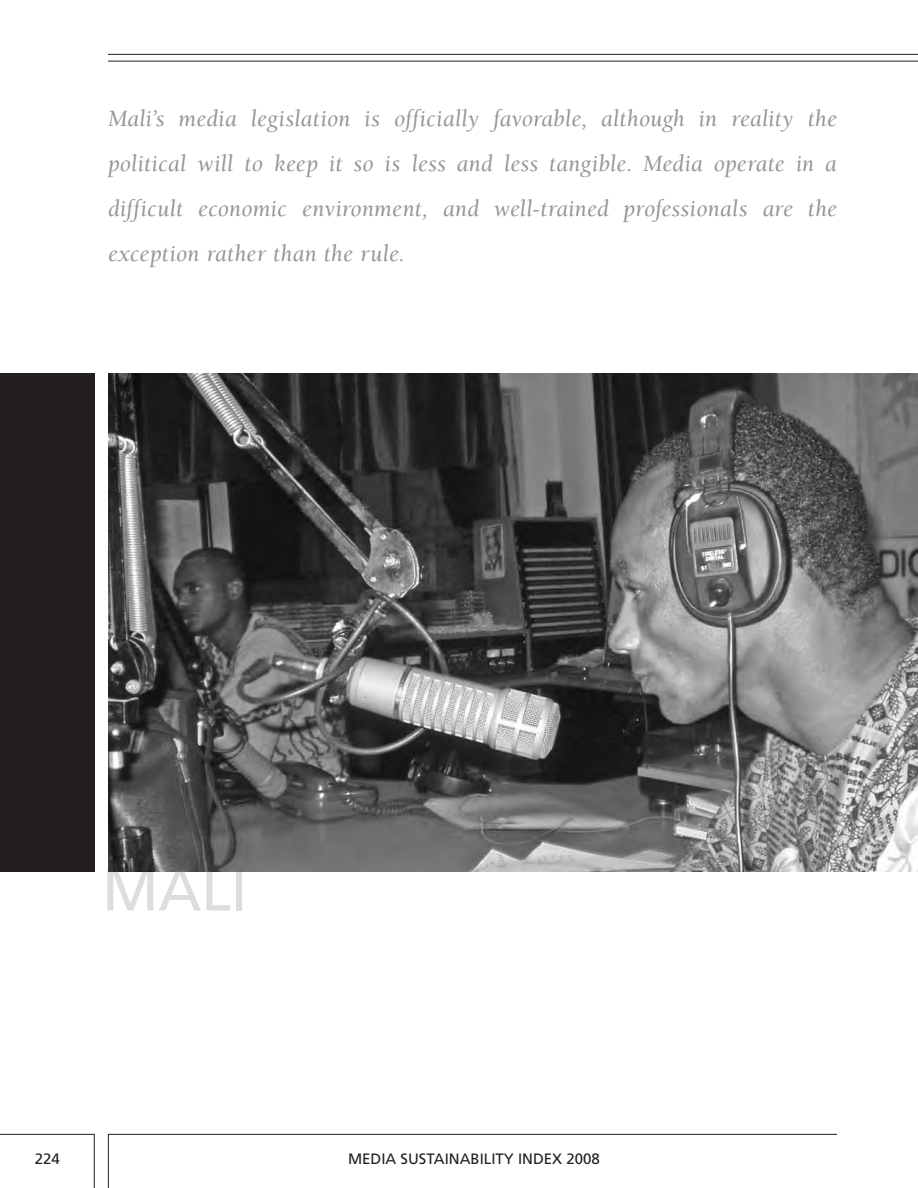
<style>
.page{position:relative;width:918px;height:1188px;background:#fff}
.page>*{position:absolute;margin:0;border:0;box-sizing:border-box;transform-origin:0 0}
.t1{font:60px "Frutiger LT Pro";color:#dcddde}
.t2{font:italic 24px/45px "Berkeley";letter-spacing:.01em;color:#949698;text-align:justify}
.t3{font:15px "Frutiger LT Pro";color:#231f20}
</style>
<div class="page">
<hr style="left:108px;top:1134px;width:729px;height:1px;background:#231f20">
<hr style="left:0;top:1134px;width:94px;height:1px;background:#231f20">
<hr style="left:94px;top:1134px;width:1px;height:54px;background:#231f20">
<hr style="left:108px;top:1134px;width:1px;height:54px;background:#231f20">
<div style="left:0;top:373px;width:94px;height:499px;background:#231f20"></div>
<hr style="left:108px;top:61px;width:810px;height:1px;background:#231f20">
<hr style="left:108px;top:54px;width:810px;height:1px;background:#231f20">
<img style="left:108px;top:373px;width:810px;height:499px">
<p class="t2" style="left:108px;top:96px;width:731px">Mali’s media legislation is officially favorable, although in reality the political will to keep it so is less and less tangible. Media operate in a difficult economic environment, and well-trained professionals are the exception rather than the rule.</p>
<h1 class="t1" style="left:102px;top:854px;width:72px">Mali</h1>
<p class="t3" style="left:35px;top:1150px;width:27px">224</p>
<p class="t3" style="left:348px;top:1150px;width:253px">MEDIA SUSTAINABILITY INDEX 2008</p>
</div>
